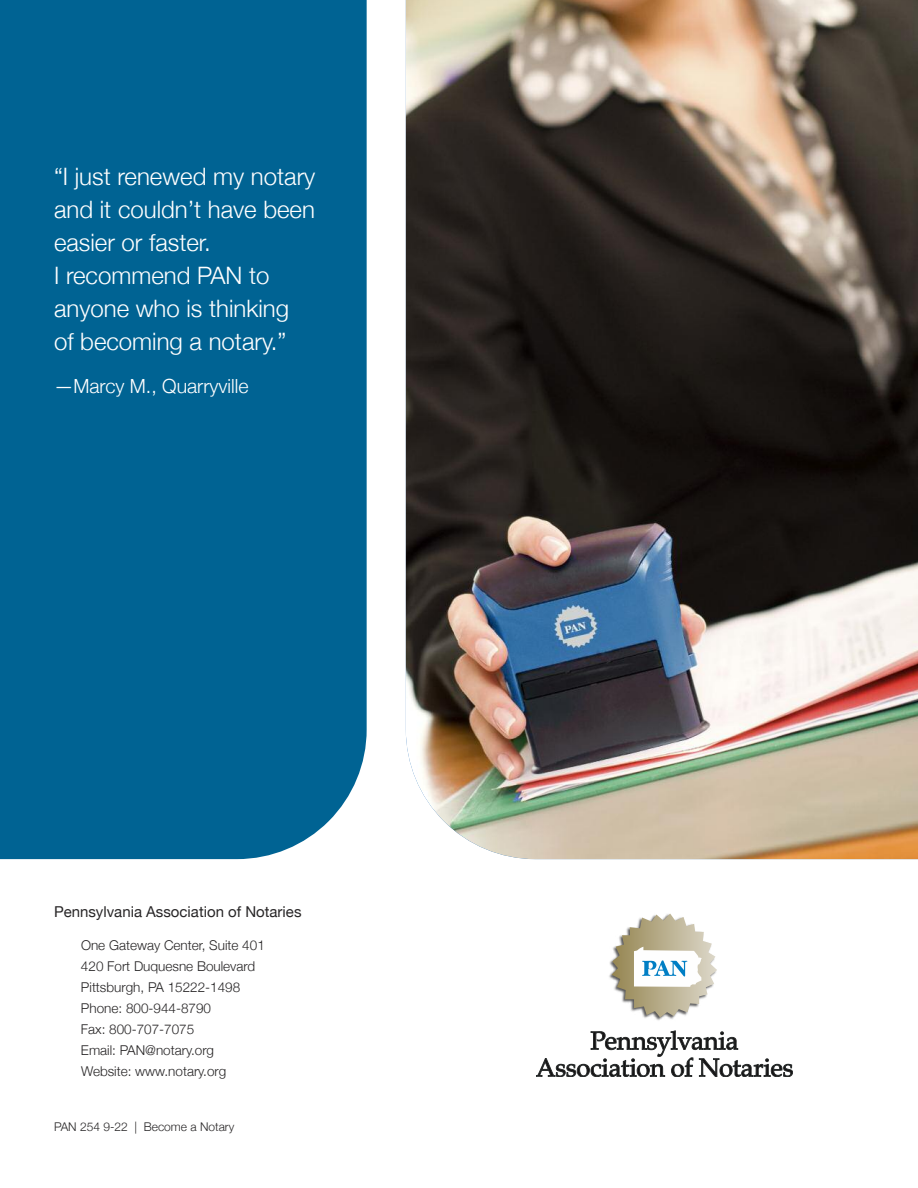
<style>
.page{position:relative;width:918px;height:1188px;background:#fff}
.page>*{position:absolute;margin:0;border:0;box-sizing:border-box;transform-origin:0 0}
.t1{font:300 24px/33px "Helvetica Neue";color:#fff}
.t2{font:300 19.5px "Helvetica Neue";color:#fff}
.t3{font:15px "Helvetica Neue";color:#272526}
.t4{font:300 13.5px/21px "Helvetica Neue";color:#272526}
.t5{font:300 12px "Helvetica Neue";color:#272526}
</style>
<div class="page">
<img style="left:406px;top:0;width:512px;height:859px">
<div style="left:0;top:0;width:367px;height:859px;background:#006393"></div>
<svg style="left:612px;top:914px;width:105px;height:103px"></svg>
<svg style="left:536px;top:1031px;width:257px;height:46px"></svg>
<h1 class="t1" style="left:54px;top:160px;width:263px">“I just renewed my notary and it couldn’t have been easier or faster.<br>I recommend PAN to anyone who is thinking<br>of becoming a notary.”</h1>
<h2 class="t2" style="left:54px;top:374px;width:196px">—Marcy M., Quarryville</h2>
<p class="t3" style="left:54px;top:902px;width:249px">Pennsylvania Association of Notaries</p>
<p class="t4" style="left:81px;top:934px;width:185px">One Gateway Center, Suite 401<br>420 Fort Duquesne Boulevard<br>Pittsburgh, PA 15222-1498<br>Phone: 800-944-8790<br>Fax: 800-707-7075<br>Email: PAN@notary.org<br>Website: www.notary.org</p>
<p class="t5" style="left:54px;top:1120px;width:182px">PAN 254 9-22 | Become a Notary</p>
</div>
